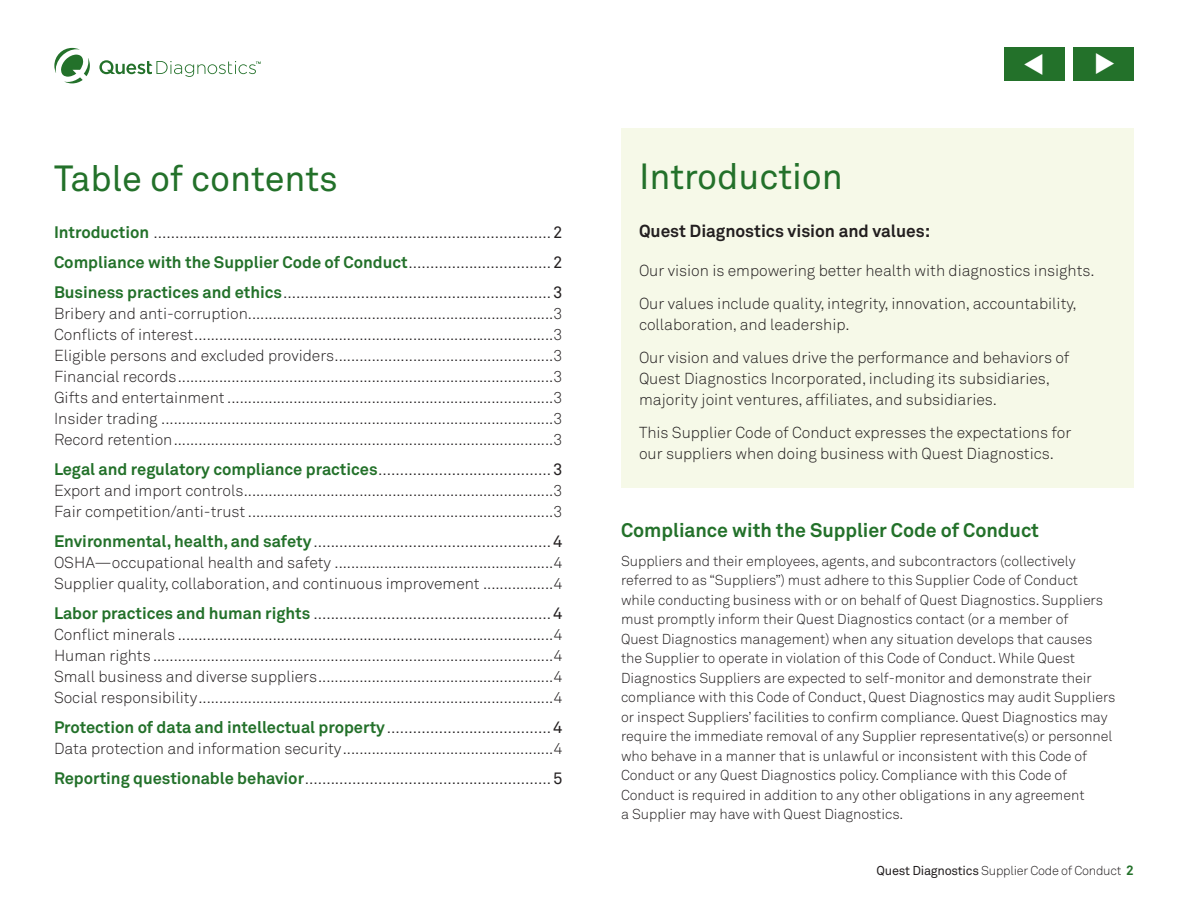
<style>
.page{position:relative;width:1188px;height:918px;background:#fff}
.page>*{position:absolute;margin:0;border:0;box-sizing:border-box;transform-origin:0 0}
.t1{font:36px "Akkurat Pro";color:#23712a}
.t2{font:700 19.5px "Akkurat Pro";color:#23712a}
.t3{font:700 17.25px "Akkurat Pro";color:#231f20}
.t4{font:300 16.5px/30px "Akkurat Pro";color:#231f20;text-align:justify}
.t5{font:700 16.5px "Akkurat Pro";color:#23712a}
.t6{font:300 15.75px/21px "Akkurat Pro";color:#231f20}
.t7{font:300 14.25px/19.5px "Akkurat Pro";color:#231f20}
.t8{font:300 12.75px "Akkurat Pro";letter-spacing:-.02em;color:#231f20}
.s1{font-weight:700;color:#23712a}
.s2{font-weight:400}
.s3{font-weight:300;color:#231f20}
.s4{font-weight:400;color:#231f20}
.s5{font-weight:700;font-size:13.5px;color:#23712a}
</style>
<div class="page">
<svg style="left:54px;top:48px;width:207px;height:35px"></svg>
<div style="left:621px;top:128px;width:513px;height:360px;background:#f6f9e8"></div>
<div style="left:1005px;top:48px;width:60px;height:33px;background:#23712a"></div>
<div style="left:1074px;top:48px;width:60px;height:33px;background:#23712a"></div>
<p class="t1" style="left:54px;top:158px;width:285px">Table of contents</p>
<p class="t4" style="left:54px;top:217px;width:510px"><span class="s1">Introduction</span> ............................................................................................<span class="s2">2<br></span><span class="s1">Compliance with the Supplier Code of Conduct</span>.................................<span class="s2">2<br></span><span class="s1">Business practices and ethics</span>..............................................................<span class="s2">3</span></p>
<p class="t6" style="left:54px;top:303px;width:510px">Bribery and anti-corruption..........................................................................3</p>
<p class="t6" style="left:54px;top:324px;width:510px">Conflicts of interest.......................................................................................3</p>
<p class="t6" style="left:54px;top:345px;width:510px">Eligible persons and excluded providers.....................................................3</p>
<p class="t6" style="left:54px;top:366px;width:510px">Financial records...........................................................................................3</p>
<p class="t6" style="left:54px;top:387px;width:510px">Gifts and entertainment ...............................................................................3</p>
<p class="t6" style="left:54px;top:408px;width:510px">Insider trading ...............................................................................................3</p>
<p class="t6" style="left:54px;top:429px;width:510px">Record retention............................................................................................3</p>
<p class="t4" style="left:54px;top:454px;width:510px"><span class="s1">Legal and regulatory compliance practices</span>........................................<span class="s2">3</span></p>
<p class="t6" style="left:54px;top:480px;width:510px">Export and import controls...........................................................................3</p>
<p class="t6" style="left:54px;top:501px;width:510px">Fair competition/anti-trust ..........................................................................3</p>
<p class="t4" style="left:54px;top:526px;width:510px"><span class="s1">Environmental, health, and safety</span>.......................................................<span class="s2">4</span></p>
<p class="t6" style="left:54px;top:552px;width:510px">OSHA—occupational health and safety .....................................................4<br>Supplier quality, collaboration, and continuous improvement .................4</p>
<p class="t4" style="left:54px;top:598px;width:510px"><span class="s1">Labor practices and human rights</span> .......................................................<span class="s2">4</span></p>
<p class="t6" style="left:54px;top:624px;width:510px">Conflict minerals ...........................................................................................4</p>
<p class="t6" style="left:54px;top:645px;width:510px">Human rights .................................................................................................4</p>
<p class="t6" style="left:54px;top:666px;width:510px">Small business and diverse suppliers.........................................................4</p>
<p class="t6" style="left:54px;top:687px;width:510px">Social responsibility......................................................................................4</p>
<p class="t5" style="left:54px;top:717px;width:510px">Protection of data and intellectual property<span class="s3">......................................</span><span class="s4">4</span></p>
<p class="t6" style="left:54px;top:738px;width:510px">Data protection and information security...................................................4</p>
<p class="t4" style="left:54px;top:763px;width:510px"><span class="s1">Reporting questionable behavior</span>.........................................................<span class="s2">5</span></p>
<p class="t1" style="left:639px;top:156px;width:206px">Introduction</p>
<p class="t3" style="left:639px;top:221px;width:293px">Quest Diagnostics vision and values:</p>
<p class="t6" style="left:639px;top:260px;width:457px">Our vision is empowering better health with diagnostics insights.</p>
<p class="t6" style="left:639px;top:293px;width:439px">Our values include quality, integrity, innovation, accountability, collaboration, and leadership.</p>
<p class="t6" style="left:639px;top:347px;width:432px">Our vision and values drive the performance and behaviors of<br>Quest Diagnostics Incorporated, including its subsidiaries, majority joint ventures, affiliates, and subsidiaries.</p>
<p class="t6" style="left:639px;top:422px;width:434px">This Supplier Code of Conduct expresses the expectations for our suppliers when doing business with Quest Diagnostics.</p>
<p class="t2" style="left:621px;top:518px;width:420px">Compliance with the Supplier Code of Conduct</p>
<p class="t7" style="left:621px;top:551px;width:496px">Suppliers and their employees, agents, and subcontractors (collectively referred to as “Suppliers”) must adhere to this Supplier Code of Conduct while conducting business with or on behalf of Quest Diagnostics. Suppliers must promptly inform their Quest Diagnostics contact (or a member of<br>Quest Diagnostics management) when any situation develops that causes the Supplier to operate in violation of this Code of Conduct. While Quest Diagnostics Suppliers are expected to self-monitor and demonstrate their compliance with this Code of Conduct, Quest Diagnostics may audit Suppliers or inspect Suppliers’ facilities to confirm compliance. Quest Diagnostics may require the immediate removal of any Supplier representative(s) or personnel who behave in a manner that is unlawful or inconsistent with this Code of Conduct or any Quest Diagnostics policy. Compliance with this Code of Conduct is required in addition to any other obligations in any agreement<br>a Supplier may have with Quest Diagnostics.</p>
<p class="t8" style="left:877px;top:863px;width:259px"><span class="s2">Quest Diagnostics</span> Supplier Code of Conduct <span class="s5">2</span></p>
</div>
